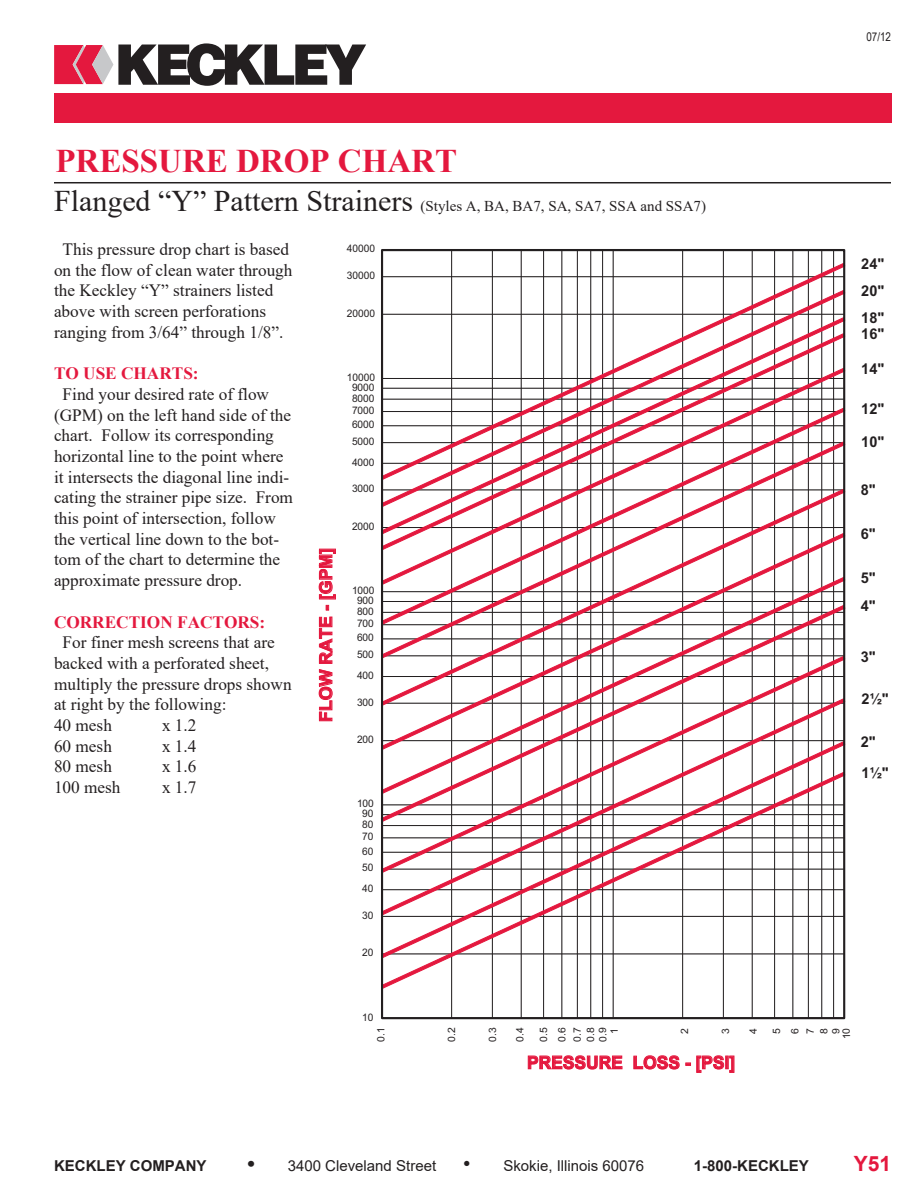
<style>
.page{position:relative;width:918px;height:1188px;background:#fff}
.page>*{position:absolute;margin:0;border:0;box-sizing:border-box;transform-origin:0 0}
.t1{font:700 33px "Times New Roman";color:#e4183e}
.t2{font:700 21px "Arial";color:#e4183e}
.t3{font:700 17.85px "Arial";color:#e4183e}
.t4{font:700 17.4px "Arial";color:#e4183e}
.t5{font:17.25px/20.7px "Times New Roman";color:#231f20}
.t6{font:700 17.25px "Times New Roman";color:#e4183e}
.t7{font:15px "Times New Roman";color:#231f20}
.t8{font:15px "Arial";color:#231f20}
.t9{font:700 15px "Arial";color:#231f20}
.t10{font:700 14.85px "Arial";color:#231f20}
.t11{font:12px "Arial Narrow";color:#231f20}
.t12{font:10.35px "Arial";color:#231f20}
.t13{font:10.2px/18.3px "Arial";color:#231f20}
.s1{font-size:30px}
.s2{font-weight:700;font-size:21px}
.s3{font-size:21px}
</style>
<div class="page">
<svg style="left:54px;top:43px;width:312px;height:43px"></svg>
<div style="left:54px;top:93px;width:837px;height:30px;background:#e4183e"></div>
<hr style="left:54px;top:182px;width:837px;height:1px;background:#231f20">
<svg style="left:528px;top:1055px;width:95px;height:15px"></svg>
<svg style="left:633px;top:1055px;width:47px;height:15px"></svg>
<svg style="left:686px;top:1055px;width:48px;height:18px"></svg>
<svg style="left:319px;top:617px;width:14px;height:104px"></svg>
<svg style="left:318px;top:549px;width:18px;height:61px"></svg>
<svg style="left:380px;top:249px;width:466px;height:771px"></svg>
<p class="t11" style="left:866px;top:28px;width:26px">07/12</p>
<p class="t1" style="left:56px;top:138px;width:403px">PRESSURE DROP CHART</p>
<p class="t7" style="left:54px;top:196px;width:653px"><span class="s1">Flanged “Y” Pattern Strainers</span> (Styles A, BA, BA7, SA, SA7, SSA and SSA7)</p>
<p class="t5" style="left:54px;top:238px;width:240px;text-indent:9px">This pressure drop chart is based on the flow of clean water through the Keckley “Y” strainers listed above with screen perforations ranging from 3/64” through 1/8”.</p>
<p class="t6" style="left:54px;top:361px;width:146px">TO USE CHARTS:</p>
<p class="t5" style="left:54px;top:383px;width:241px;text-indent:9px">Find your desired rate of flow (GPM) on the left hand side of the chart. Follow its corresponding horizontal line to the point where it intersects the diagonal line indi&shy;cating the strainer pipe size. From this point of intersection, follow the vertical line down to the bot&shy;tom of the chart to determine the approximate pressure drop.</p>
<p class="t6" style="left:54px;top:609px;width:213px">CORRECTION FACTORS:</p>
<p class="t5" style="left:54px;top:632px;width:239px;text-indent:9px">For finer mesh screens that are backed with a perforated sheet, multiply the pressure drops shown at right by the following:</p>
<p class="t5" style="left:54px;top:714px;width:59px">40 mesh</p>
<p class="t5" style="left:162px;top:714px;width:36px">x 1.2</p>
<p class="t5" style="left:54px;top:735px;width:59px">60 mesh</p>
<p class="t5" style="left:162px;top:735px;width:36px">x 1.4</p>
<p class="t5" style="left:54px;top:756px;width:59px">80 mesh</p>
<p class="t5" style="left:162px;top:756px;width:36px">x 1.6</p>
<p class="t5" style="left:54px;top:776px;width:68px">100 mesh</p>
<p class="t5" style="left:162px;top:776px;width:36px">x 1.7</p>
<p class="t12" style="left:347px;top:242px;width:30px">40000</p>
<p class="t12" style="left:347px;top:269px;width:30px">30000</p>
<p class="t12" style="left:347px;top:306px;width:30px">20000</p>
<p class="t12" style="left:347px;top:370px;width:30px">10000</p>
<p class="t12" style="left:352px;top:380px;width:24px">9000</p>
<p class="t12" style="left:352px;top:391px;width:24px">8000</p>
<p class="t12" style="left:352px;top:404px;width:24px">7000</p>
<p class="t12" style="left:352px;top:418px;width:24px">6000</p>
<p class="t12" style="left:352px;top:435px;width:24px">5000</p>
<p class="t12" style="left:352px;top:455px;width:24px">4000</p>
<p class="t12" style="left:352px;top:482px;width:24px">3000</p>
<p class="t12" style="left:352px;top:520px;width:24px">2000</p>
<p class="t4" style="left:314px;top:722px;width:176px;rotate:-90deg">FLOW RATE - [GPM]</p>
<p class="t12" style="left:352px;top:584px;width:24px">1000</p>
<p class="t12" style="left:357px;top:594px;width:18px">900</p>
<p class="t12" style="left:357px;top:604px;width:18px">800</p>
<p class="t12" style="left:357px;top:617px;width:18px">700</p>
<p class="t12" style="left:357px;top:631px;width:18px">600</p>
<p class="t12" style="left:357px;top:648px;width:18px">500</p>
<p class="t12" style="left:357px;top:668px;width:18px">400</p>
<p class="t12" style="left:357px;top:695px;width:18px">300</p>
<p class="t12" style="left:357px;top:733px;width:18px">200</p>
<p class="t12" style="left:357px;top:797px;width:18px">100</p>
<p class="t12" style="left:362px;top:807px;width:13px">90</p>
<p class="t12" style="left:362px;top:818px;width:13px">80</p>
<p class="t12" style="left:362px;top:830px;width:13px">70</p>
<p class="t12" style="left:362px;top:844px;width:13px">60</p>
<p class="t12" style="left:362px;top:861px;width:13px">50</p>
<p class="t12" style="left:362px;top:882px;width:13px">40</p>
<p class="t12" style="left:362px;top:908px;width:13px">30</p>
<p class="t12" style="left:362px;top:946px;width:13px">20</p>
<p class="t10" style="left:861px;top:254px;width:25px">24"</p>
<p class="t10" style="left:861px;top:281px;width:25px">20"</p>
<p class="t10" style="left:861px;top:308px;width:25px">18"</p>
<p class="t10" style="left:861px;top:324px;width:25px">16"</p>
<p class="t10" style="left:861px;top:359px;width:25px">14"</p>
<p class="t10" style="left:861px;top:398px;width:25px">12"</p>
<p class="t10" style="left:861px;top:432px;width:25px">10"</p>
<p class="t10" style="left:861px;top:480px;width:16px">8"</p>
<p class="t10" style="left:861px;top:524px;width:16px">6"</p>
<p class="t10" style="left:861px;top:568px;width:16px">5"</p>
<p class="t10" style="left:861px;top:596px;width:16px">4"</p>
<p class="t10" style="left:861px;top:647px;width:16px">3"</p>
<p class="t10" style="left:862px;top:689px;width:29px">2½"</p>
<p class="t10" style="left:861px;top:732px;width:16px">2"</p>
<p class="t10" style="left:862px;top:763px;width:29px">1½"</p>
<p class="t12" style="left:362px;top:1010px;width:13px">10</p>
<p class="t13" style="left:443px;top:1042px;width:16px;rotate:-90deg">0.2</p>
<p class="t13" style="left:483px;top:1042px;width:16px;rotate:-90deg">0.3</p>
<p class="t13" style="left:511px;top:1042px;width:16px;rotate:-90deg">0.4</p>
<p class="t13" style="left:534px;top:1042px;width:16px;rotate:-90deg">0.5<br>0.6</p>
<p class="t13" style="left:571px;top:1042px;width:16px;line-height:13.5px;rotate:-90deg">0.7<br>0.8</p>
<p class="t13" style="left:594px;top:1042px;width:16px;rotate:-90deg">0.9</p>
<p class="t13" style="left:605px;top:1034px;width:7px;rotate:-90deg">1</p>
<p class="t13" style="left:676px;top:1034px;width:7px;rotate:-90deg">2</p>
<p class="t13" style="left:716px;top:1034px;width:7px;rotate:-90deg">3</p>
<p class="t13" style="left:744px;top:1034px;width:7px;rotate:-90deg">4</p>
<p class="t13" style="left:768px;top:1034px;width:7px;rotate:-90deg">5<br>6</p>
<p class="t13" style="left:804px;top:1034px;width:7px;line-height:13.5px;rotate:-90deg">7<br>8</p>
<p class="t13" style="left:827px;top:1034px;width:7px;rotate:-90deg">9</p>
<p class="t13" style="left:372px;top:1042px;width:16px;rotate:-90deg">0.1</p>
<p class="t13" style="left:837px;top:1039px;width:13px;rotate:-90deg">10</p>
<p class="t3" style="left:527px;top:1051px;width:210px">PRESSURE LOSS - [PSI]</p>
<p class="t9" style="left:54px;top:1155px;width:154px">KECKLEY COMPANY</p>
<p class="t8" style="left:247px;top:1156px;width:190px"><span class="s2">•</span> 3400 Cleveland Street</p>
<p class="t8" style="left:463px;top:1156px;width:183px"><span class="s3">•</span> Skokie, Illinois 60076</p>
<p class="t9" style="left:694px;top:1155px;width:117px">1-800-KECKLEY</p>
<p class="t2" style="left:854px;top:1149px;width:39px">Y51</p>
</div>
